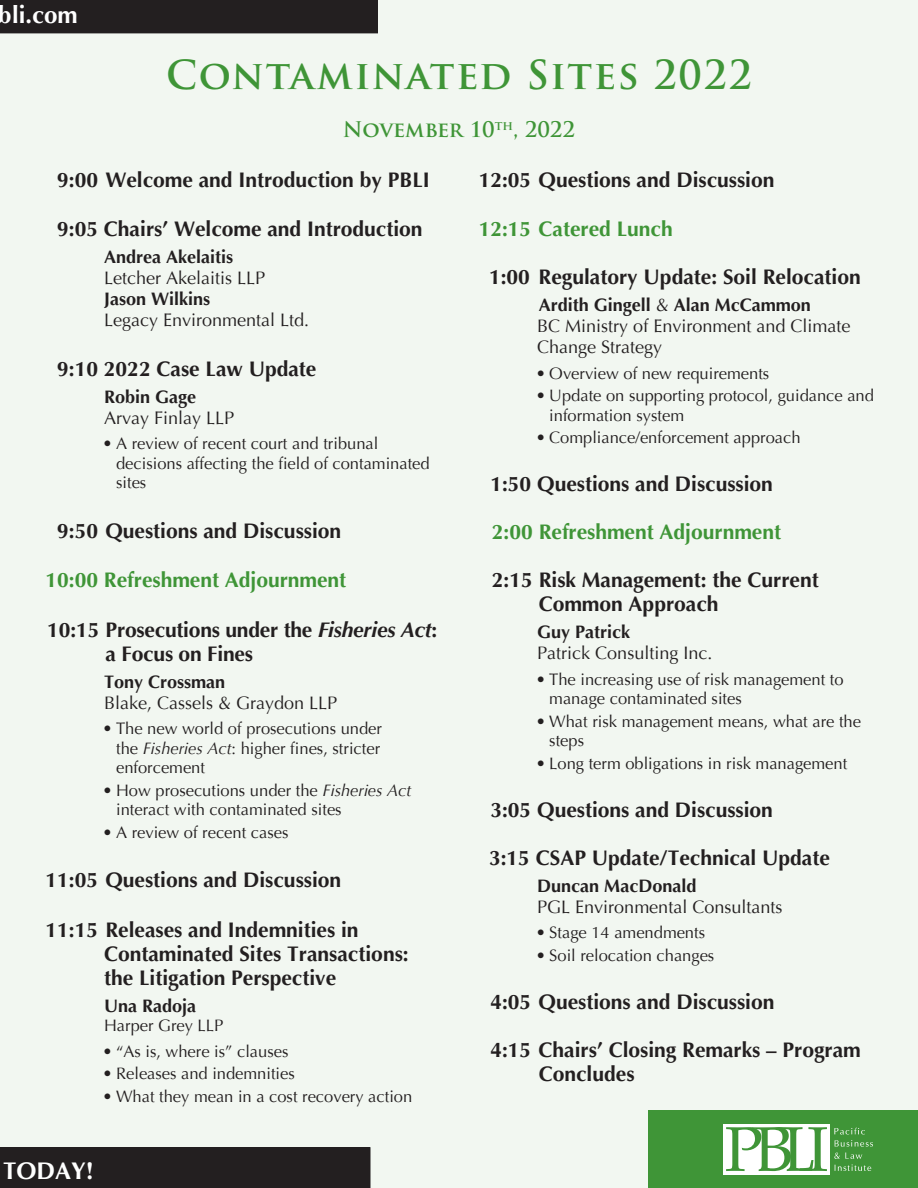
<style>
.page{position:relative;width:918px;height:1188px;background:#f2f7f1}
.page>*{position:absolute;margin:0;border:0;box-sizing:border-box;transform-origin:0 0}
.t1{font:700 39px "Trajan Pro";letter-spacing:.04em;color:#3f9537}
.t2{font:700 24px "Optima";color:#fff}
.Agenda_Panel{font:700 21px/24px "Optima";color:#231f20}
.Agenda_Panel-2{font:700 21px "Optima";color:#3f9537}
.t3{font:700 21px "Trajan Pro";color:#3f9537}
.Agenda_Speaker{font:18px/21px "Optima";color:#231f20}
.Agenda_Speaker-2{font:700 18px "Optima";color:#231f20}
.Agenda_Speaker-3{font:16.5px/19.5px "Optima";color:#231f20}
.s1{font-style:italic}
.s2{font-weight:400}
</style>
<div class="page">
<div style="left:0;top:0;width:378px;height:33px;background:#231f20"></div>
<div style="left:0;top:1147px;width:370px;height:41px;background:#231f20"></div>
<div style="left:648px;top:1110px;width:270px;height:78px;background:#3f9537"></div>
<div style="left:723px;top:1124px;width:107px;height:50px;background:#fff"></div>
<svg style="left:726px;top:1127px;width:101px;height:44px"></svg>
<svg style="left:834px;top:1128px;width:39px;height:43px"></svg>
<h2 class="t2" style="left:-1px;top:1px;width:80px">bli.com</h2>
<h1 class="t1" style="left:166px;top:51px;width:587px">Contaminated Sites 2022</h1>
<p class="t3" style="left:343px;top:117px;width:234px">November 10<sup>th</sup>, 2022</p>
<p class="Agenda_Panel" style="left:57px;top:168px;width:374px">9:00 Welcome and Introduction by PBLI</p>
<p class="Agenda_Panel" style="left:57px;top:218px;width:367px">9:05 Chairs’ Welcome and Introduction</p>
<p class="Agenda_Speaker-2" style="left:104px;top:247px;width:131px">Andrea Akelaitis</p>
<p class="Agenda_Speaker" style="left:104px;top:268px;width:163px">Letcher Akelaitis LLP</p>
<p class="Agenda_Speaker-2" style="left:104px;top:289px;width:108px">Jason Wilkins</p>
<p class="Agenda_Speaker" style="left:104px;top:310px;width:207px">Legacy Environmental Ltd.</p>
<p class="Agenda_Panel" style="left:57px;top:357px;width:261px">9:10 2022 Case Law Update</p>
<p class="Agenda_Speaker-2" style="left:104px;top:386px;width:94px">Robin Gage</p>
<p class="Agenda_Speaker" style="left:104px;top:407px;width:132px">Arvay Finlay LLP</p>
<p class="Agenda_Speaker-3" style="left:116px;top:434px;width:315px;text-indent:-14px">• A review of recent court and tribunal decisions affecting the field of contaminated sites</p>
<p class="Agenda_Panel" style="left:57px;top:519px;width:285px">9:50 Questions and Discussion</p>
<p class="Agenda_Panel-2" style="left:46px;top:568px;width:302px">10:00 Refreshment Adjournment</p>
<p class="Agenda_Panel" style="left:106px;top:618px;width:333px;text-indent:-59px">10:15 Prosecutions under the <span class="s1">Fisheries Act</span>: a Focus on Fines</p>
<p class="Agenda_Speaker-2" style="left:104px;top:671px;width:123px">Tony Crossman</p>
<p class="Agenda_Speaker" style="left:104px;top:692px;width:235px">Blake, Cassels &amp; Graydon LLP</p>
<p class="Agenda_Speaker-3" style="left:116px;top:719px;width:267px;text-align:justify;text-indent:-14px">• The new world of prosecutions under the <span class="s1">Fisheries Act</span>: higher fines, stricter enforcement</p>
<p class="Agenda_Speaker-3" style="left:116px;top:781px;width:297px;text-indent:-14px">• How prosecutions under the <span class="s1">Fisheries Act </span>interact with contaminated sites</p>
<p class="Agenda_Speaker-3" style="left:103px;top:823px;width:187px">• A review of recent cases</p>
<p class="Agenda_Panel" style="left:46px;top:869px;width:297px">11:05 Questions and Discussion</p>
<p class="Agenda_Panel" style="left:104px;top:918px;width:306px;text-indent:-59px">11:15 Releases and Indemnities in<br>Contaminated Sites Transactions: the Litigation Perspective</p>
<p class="Agenda_Speaker-2" style="left:104px;top:995px;width:94px">Una Radoja</p>
<p class="Agenda_Speaker-3" style="left:104px;top:1016px;width:121px">Harper Grey LLP</p>
<p class="Agenda_Speaker-3" style="left:103px;top:1042px;width:187px">• “As is, where is” clauses</p>
<p class="Agenda_Speaker-3" style="left:103px;top:1064px;width:194px">• Releases and indemnities</p>
<p class="Agenda_Speaker-3" style="left:103px;top:1087px;width:311px">• What they mean in a cost recovery action</p>
<p class="Agenda_Panel" style="left:479px;top:168px;width:297px">12:05 Questions and Discussion</p>
<p class="Agenda_Panel-2" style="left:479px;top:217px;width:196px">12:15 Catered Lunch</p>
<p class="Agenda_Panel" style="left:489px;top:266px;width:373px">1:00 Regulatory Update: Soil Relocation</p>
<p class="Agenda_Speaker-2" style="left:539px;top:295px;width:274px">Ardith Gingell <span class="s2">&amp;</span> Alan McCammon</p>
<p class="Agenda_Speaker" style="left:537px;top:316px;width:315px">BC Ministry of Environment and Climate<br>Change Strategy</p>
<p class="Agenda_Speaker-3" style="left:536px;top:364px;width:235px">• Overview of new requirements</p>
<p class="Agenda_Speaker-3" style="left:549px;top:386px;width:326px;text-indent:-14px">• Update on supporting protocol, guidance and information system</p>
<p class="Agenda_Speaker-3" style="left:536px;top:428px;width:266px">• Compliance/enforcement approach</p>
<p class="Agenda_Panel" style="left:490px;top:473px;width:284px">1:50 Questions and Discussion</p>
<p class="Agenda_Panel-2" style="left:492px;top:520px;width:291px">2:00 Refreshment Adjournment</p>
<p class="Agenda_Panel" style="left:539px;top:569px;width:281px;text-indent:-47px">2:15 Risk Management: the Current<br>Common Approach</p>
<p class="Agenda_Speaker-2" style="left:537px;top:622px;width:95px">Guy Patrick</p>
<p class="Agenda_Speaker" style="left:537px;top:643px;width:177px">Patrick Consulting Inc.</p>
<p class="Agenda_Speaker-3" style="left:549px;top:670px;width:296px;text-indent:-14px">• The increasing use of risk management to manage contaminated sites</p>
<p class="Agenda_Speaker-3" style="left:549px;top:712px;width:313px;text-indent:-14px">• What risk management means, what are the steps</p>
<p class="Agenda_Speaker-3" style="left:536px;top:754px;width:313px">• Long term obligations in risk management</p>
<p class="Agenda_Panel" style="left:490px;top:798px;width:284px">3:05 Questions and Discussion</p>
<p class="Agenda_Panel" style="left:489px;top:846px;width:342px">3:15 CSAP Update/Technical Update</p>
<p class="Agenda_Speaker-2" style="left:537px;top:875px;width:161px">Duncan MacDonald</p>
<p class="Agenda_Speaker" style="left:537px;top:896px;width:247px">PGL Environmental Consultants</p>
<p class="Agenda_Speaker-3" style="left:536px;top:923px;width:171px">• Stage 14 amendments</p>
<p class="Agenda_Speaker-3" style="left:536px;top:946px;width:180px">• Soil relocation changes</p>
<p class="Agenda_Panel" style="left:490px;top:990px;width:285px">4:05 Questions and Discussion</p>
<p class="Agenda_Panel" style="left:539px;top:1038px;width:323px;text-indent:-48px">4:15 Chairs’ Closing Remarks – Program<br>Concludes</p>
<h2 class="t2" style="left:3px;top:1157px;width:92px">TODAY!</h2>
</div>
